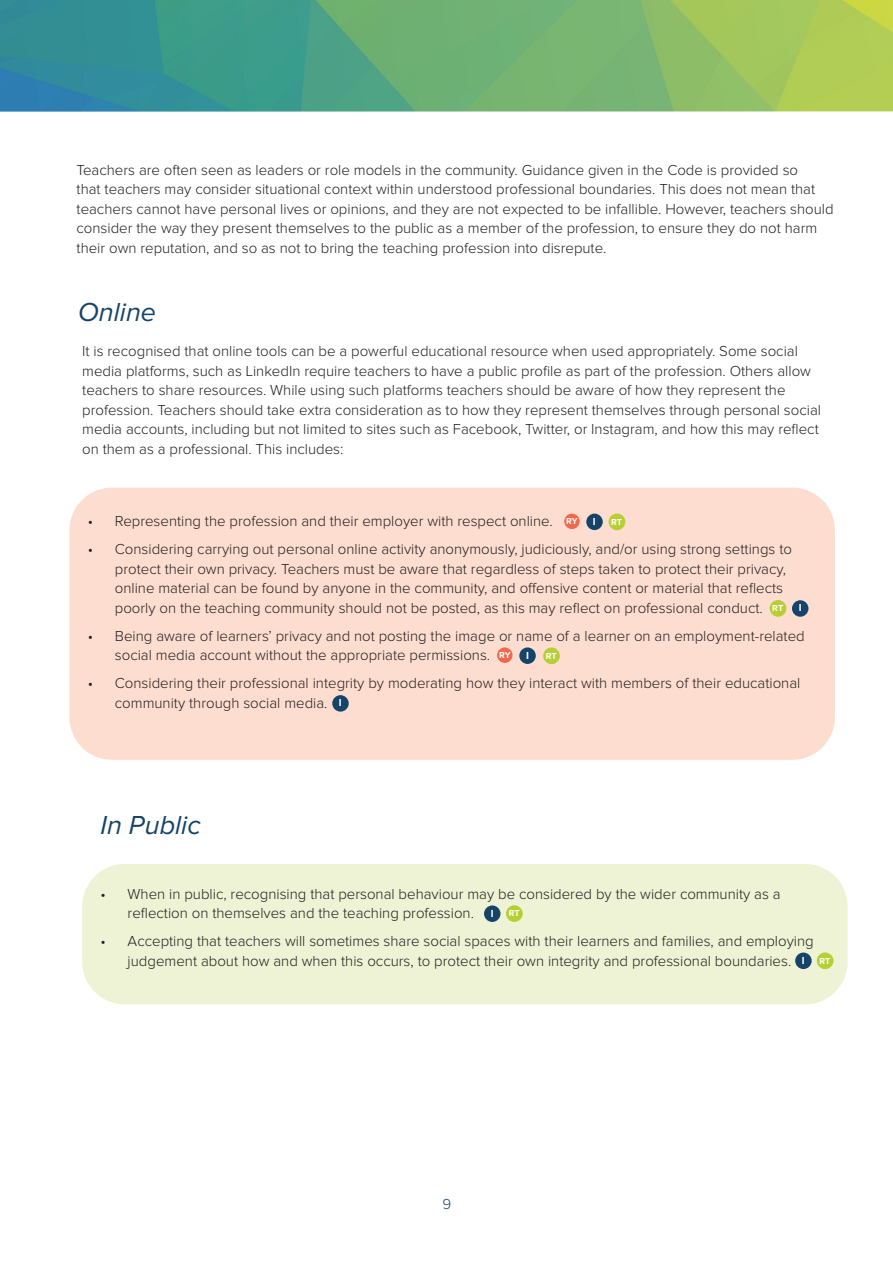
<style>
.page{position:relative;width:893px;height:1263px;background:#fff}
.page>*{position:absolute;margin:0;border:0;box-sizing:border-box;transform-origin:0 0}
.t1{font:italic 27px "Proxima Nova";color:#164468}
.t2{font:300 15px/19.5px "Proxima Nova";color:#231f20}
.t3{font:300 15px "Proxima Nova";color:#164468}
.t4{font:700 10.5px "Proxima Nova";color:#fff}
.t5{font:700 9px "Proxima Nova";letter-spacing:-.01em;color:#fff}
</style>
<div class="page">
<img style="left:0;top:0;width:893px;height:112px">
<div style="left:82px;top:864px;width:766px;height:140px;background:#edf3d4;border-radius:43px"></div>
<div style="left:69px;top:488px;width:766px;height:272px;background:#fdddcf;border-radius:43px"></div>
<div style="left:332px;top:695px;width:17px;height:17px;background:#164468;border-radius:50%"></div>
<div style="left:564px;top:514px;width:16px;height:15px;background:#f2684c;border-radius:50%"></div>
<div style="left:497px;top:647px;width:15px;height:16px;background:#f2684c;border-radius:50%"></div>
<div style="left:609px;top:513px;width:16px;height:17px;background:#b5cf34;border-radius:50%"></div>
<div style="left:770px;top:600px;width:16px;height:17px;background:#b5cf34;border-radius:50%"></div>
<div style="left:543px;top:647px;width:17px;height:17px;background:#b5cf34;border-radius:50%"></div>
<div style="left:506px;top:905px;width:17px;height:17px;background:#b5cf34;border-radius:50%"></div>
<div style="left:817px;top:952px;width:16px;height:17px;background:#b5cf34;border-radius:50%"></div>
<div style="left:586px;top:514px;width:17px;height:16px;background:#164468;border-radius:50%"></div>
<div style="left:792px;top:600px;width:16px;height:17px;background:#164468;border-radius:50%"></div>
<div style="left:519px;top:647px;width:17px;height:17px;background:#164468;border-radius:50%"></div>
<div style="left:484px;top:905px;width:16px;height:17px;background:#164468;border-radius:50%"></div>
<div style="left:795px;top:952px;width:17px;height:17px;background:#164468;border-radius:50%"></div>
<p class="t2" style="left:77px;top:160px;width:758px">Teachers are often seen as leaders or role models in the community. Guidance given in the Code is provided so<br>that teachers may consider situational context within understood professional boundaries. This does not mean that teachers cannot have personal lives or opinions, and they are not expected to be infallible. However, teachers should consider the way they present themselves to the public as a member of the profession, to ensure they do not harm their own reputation, and so as not to bring the teaching profession into disrepute.</p>
<p class="t1" style="left:78px;top:300px;width:79px">Online</p>
<p class="t2" style="left:82px;top:342px;width:740px">It is recognised that online tools can be a powerful educational resource when used appropriately. Some social media platforms, such as LinkedIn require teachers to have a public profile as part of the profession. Others allow teachers to share resources. While using such platforms teachers should be aware of how they represent the profession. Teachers should take extra consideration as to how they represent themselves through personal social media accounts, including but not limited to sites such as Facebook, Twitter, or Instagram, and how this may reflect on them as a professional. This includes:</p>
<p class="t2" style="left:88px;top:512px;width:466px">• Representing the profession and their employer with respect online.</p>
<p class="t2" style="left:115px;top:540px;width:679px;text-indent:-27px">• Considering carrying out personal online activity anonymously, judiciously, and/or using strong settings to protect their own privacy. Teachers must be aware that regardless of steps taken to protect their privacy, online material can be found by anyone in the community, and offensive content or material that reflects poorly on the teaching community should not be posted, as this may reflect on professional conduct.</p>
<p class="t2" style="left:115px;top:626px;width:691px;text-indent:-27px">• Being aware of learners’ privacy and not posting the image or name of a learner on an employment-related social media account without the appropriate permissions.</p>
<p class="t2" style="left:115px;top:674px;width:687px;text-indent:-27px">• Considering their professional integrity by moderating how they interact with members of their educational community through social media.</p>
<p class="t4" style="left:593px;top:516px;width:4px">I</p>
<p class="t5" style="left:566px;top:517px;width:13px">RY</p>
<p class="t5" style="left:611px;top:517px;width:12px">RT</p>
<p class="t4" style="left:799px;top:603px;width:4px">I</p>
<p class="t5" style="left:772px;top:604px;width:12px">RT</p>
<p class="t4" style="left:526px;top:650px;width:4px">I</p>
<p class="t5" style="left:499px;top:651px;width:13px">RY</p>
<p class="t5" style="left:546px;top:651px;width:12px">RT</p>
<p class="t4" style="left:339px;top:698px;width:4px">I</p>
<p class="t1" style="left:101px;top:813px;width:102px">In Public</p>
<p class="t2" style="left:128px;top:884px;width:654px;text-indent:-27px">• When in public, recognising that personal behaviour may be considered by the wider community as a reflection on themselves and the teaching profession.</p>
<p class="t2" style="left:101px;top:932px;width:715px;text-align:center">• Accepting that teachers will sometimes share social spaces with their learners and families, and employing judgement about how and when this occurs, to protect their own integrity and professional boundaries.</p>
<p class="t4" style="left:491px;top:908px;width:4px">I</p>
<p class="t5" style="left:509px;top:909px;width:12px">RT</p>
<p class="t4" style="left:802px;top:955px;width:4px">I</p>
<p class="t5" style="left:819px;top:956px;width:12px">RT</p>
<p class="t3" style="left:443px;top:1197px;width:10px">9</p>
</div>
